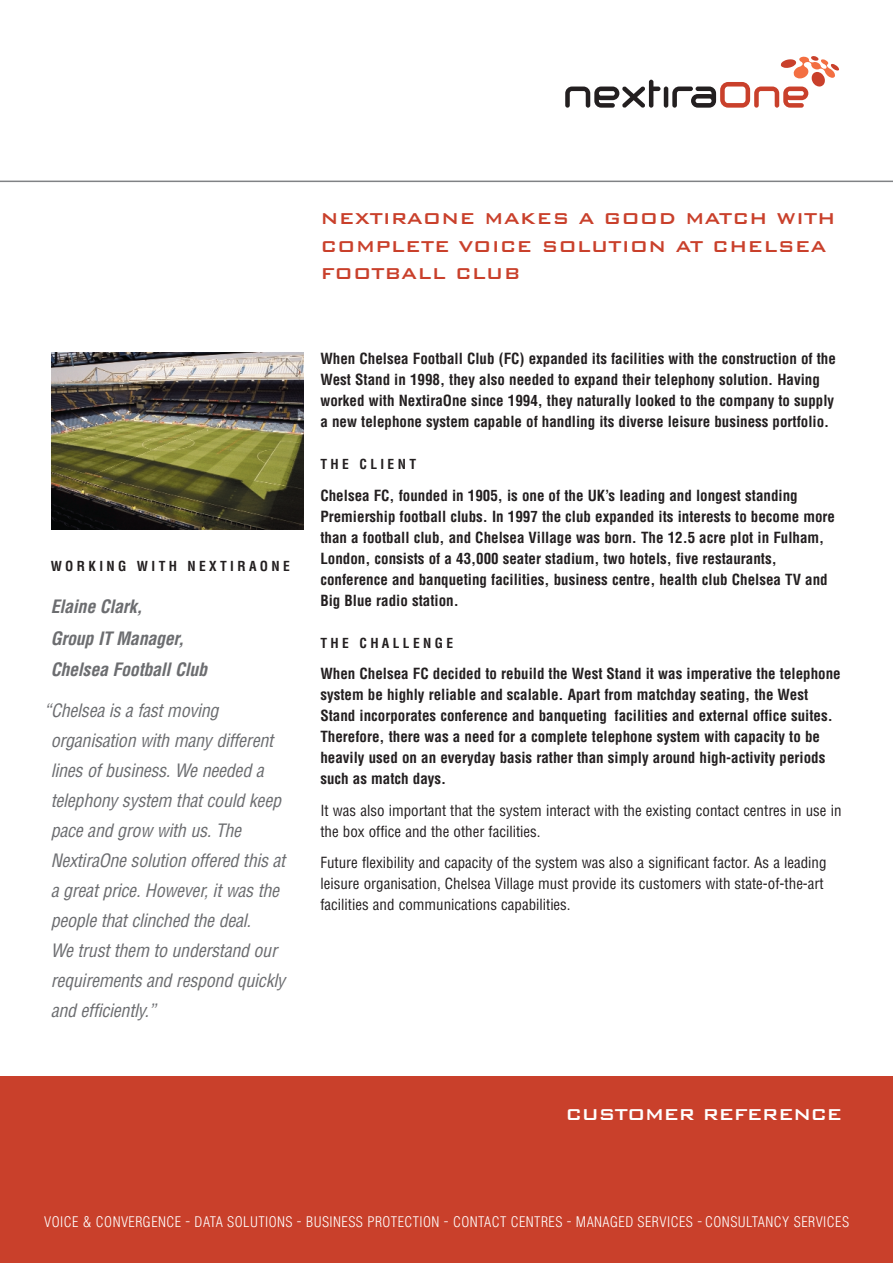
<style>
.page{position:relative;width:893px;height:1263px;background:#fff}
.page>*{position:absolute;margin:0;border:0;box-sizing:border-box;transform-origin:0 0}
.t1{font:500 21px/27.6px "Bank Gothic BT";color:#c9402b}
.t2{font:500 21px "Bank Gothic BT";letter-spacing:-.04em;color:#fff}
.t3{font:italic condensed 18px/30px "Helvetica";letter-spacing:-.015em;color:#6c6d70}
.t4{font:italic 700 condensed 18px/31.5px "Helvetica";letter-spacing:-.015em;color:#6c6d70}
.t5{font:700 condensed 15px/21px "Helvetica";color:#231f20}
.t6{font:condensed 15px/21px "Helvetica";color:#231f20}
.t7{font:300 condensed 14.25px "Helvetica";letter-spacing:.03em;color:#fff}
.t8{font:700 condensed 13.5px "Helvetica";letter-spacing:.25em;color:#231f20}
</style>
<div class="page">
<div style="left:0;top:1076px;width:892px;height:187px;background:#c9402b"></div>
<div style="left:663px;top:87px;width:5px;height:21px;background:#231f20;border-radius:2px"></div>
<svg style="left:565px;top:80px;width:95px;height:28px"></svg>
<svg style="left:672px;top:56px;width:167px;height:52px"></svg>
<hr style="left:0;top:181px;width:892px;height:1px;background:#808285">
<img style="left:51px;top:353px;width:252px;height:176px">
<p class="t8" style="left:51px;top:561px;width:241px">WORKING WITH NEXTIRAONE</p>
<p class="t4" style="left:51px;top:593px;width:158px">Elaine Clark,<br>Group IT Manager,<br>Chelsea Football Club</p>
<p class="t3" style="left:51px;top:697px;width:236px;text-indent:-6px">“Chelsea is a fast moving organisation with many different lines of business. We needed a telephony system that could keep pace and grow with us. The<br>NextiraOne solution offered this at a great price. However, it was the people that clinched the deal.<br>We trust them to understand our requirements and respond quickly and efficiently.”</p>
<h1 class="t1" style="left:320px;top:203px;width:517px">NEXTIRAONE MAKES A GOOD MATCH WITH<br>COMPLETE VOICE SOLUTION AT CHELSEA<br>FOOTBALL CLUB</h1>
<p class="t5" style="left:320px;top:349px;width:517px">When Chelsea Football Club (FC) expanded its facilities with the construction of the West Stand in 1998, they also needed to expand their telephony solution. Having worked with NextiraOne since 1994, they naturally looked to the company to supply a new telephone system capable of handling its diverse leisure business portfolio.</p>
<p class="t8" style="left:320px;top:459px;width:97px">THE CLIENT</p>
<p class="t5" style="left:320px;top:486px;width:516px">Chelsea FC, founded in 1905, is one of the UK’s leading and longest standing Premiership football clubs. In 1997 the club expanded its interests to become more than a football club, and Chelsea Village was born. The 12.5 acre plot in Fulham, London, consists of a 43,000 seater stadium, two hotels, five restaurants, conference and banqueting facilities, business centre, health club Chelsea TV and Big Blue radio station.</p>
<p class="t8" style="left:320px;top:638px;width:134px">THE CHALLENGE</p>
<p class="t5" style="left:320px;top:664px;width:521px">When Chelsea FC decided to rebuild the West Stand it was imperative the telephone system be highly reliable and scalable. Apart from matchday seating, the West Stand incorporates conference and banqueting facilities and external office suites.<br>Therefore, there was a need for a complete telephone system with capacity to be heavily used on an everyday basis rather than simply around high-activity periods such as match days.</p>
<p class="t6" style="left:320px;top:801px;width:522px">It was also important that the system interact with the existing contact centres in use in the box office and the other facilities.</p>
<p class="t6" style="left:320px;top:853px;width:507px">Future flexibility and capacity of the system was also a significant factor. As a leading leisure organisation, Chelsea Village must provide its customers with state-of-the-art facilities and communications capabilities.</p>
<h1 class="t2" style="left:565px;top:1101px;width:278px">CUSTOMER REFERENCE</h1>
<p class="t7" style="left:44px;top:1217px;width:806px">VOICE &amp; CONVERGENCE - DATA SOLUTIONS - BUSINESS PROTECTION - CONTACT CENTRES - MANAGED SERVICES - CONSULTANCY SERVICES</p>
</div>
